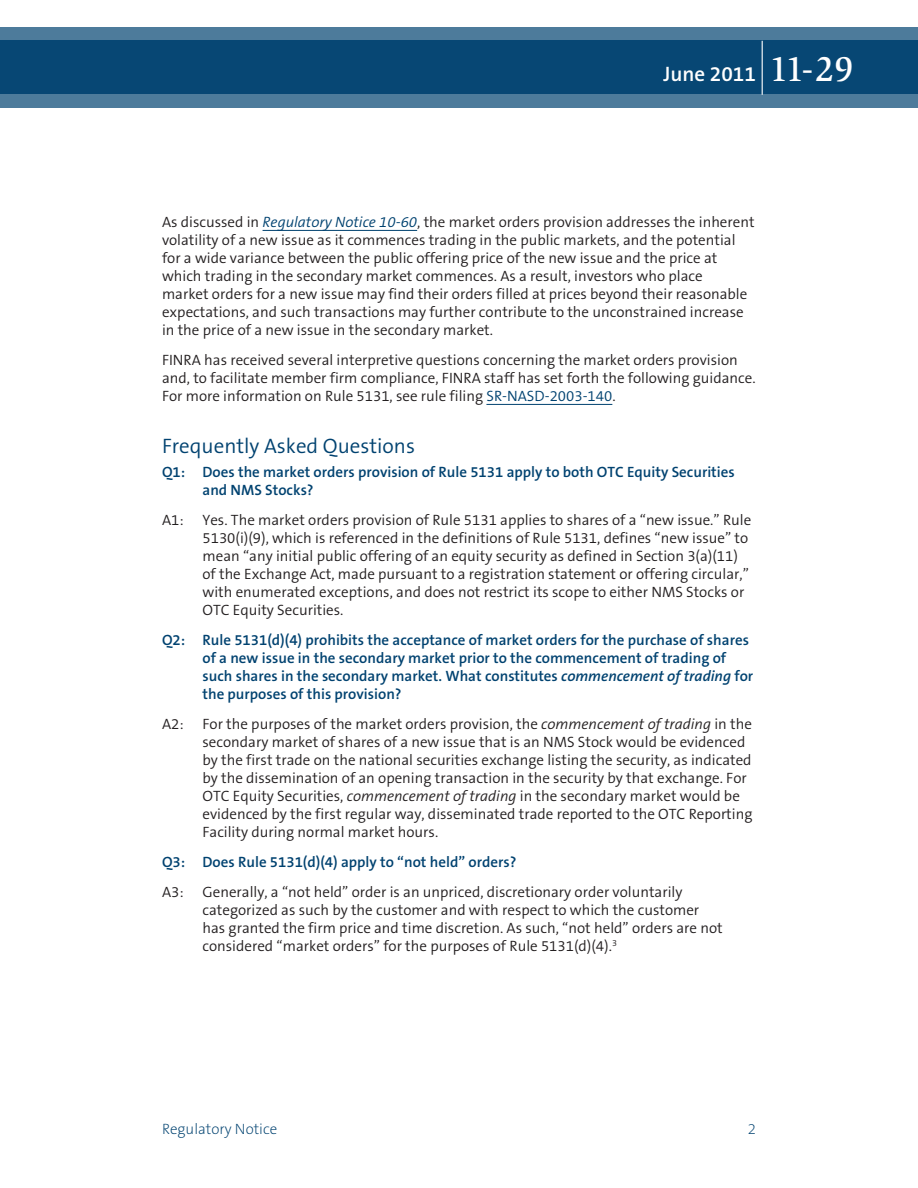
<style>
.page{position:relative;width:918px;height:1188px;background:#fff}
.page>*{position:absolute;margin:0;border:0;box-sizing:border-box;transform-origin:0 0}
.t1{font:500 36px "Slimbach LT";color:#fff}
.text_head{font:300 21px "The Sans B4";color:#004270}
.t2{font:600 21px "The Sans B6";color:#fff}
.q_a_answer{font:300 15px/18px "The Sans B4";color:#231f20}
.text{font:300 15px/18px "The Sans B4";color:#231f20}
.q_a_question{font:600 15px/18px "The Sans B6";color:#004270}
.t3{font:200 15px "The Sans B2";color:#004270}
.s1{font-style:italic;color:#004270}
.s2{color:#004270}
.s3{font-style:italic}
</style>
<div class="page">
<svg style="left:0;top:27px;width:917px;height:81px;background:#1e5881"></svg>
<hr style="left:762px;top:41px;width:1px;height:54px;background:#fff">
<hr style="left:917px;top:972px;width:1px;height:81px;background:#004270">
<hr style="left:917px;top:27px;width:1px;height:81px;background:#004270">
<hr style="left:263px;top:230px;width:154px;height:1px;background:#004270">
<hr style="left:486px;top:404px;width:126px;height:1px;background:#004270">
<p class="t2" style="left:663px;top:62px;width:94px">June 2011</p>
<p class="t1" style="left:770px;top:47px;width:86px">11-29</p>
<p class="text" style="left:162px;top:213px;width:594px">As discussed in <span class="s1">Regulatory Notice 10-60</span>, the market orders provision addresses the inherent volatility of a new issue as it commences trading in the public markets, and the potential for a wide variance between the public offering price of the new issue and the price at which trading in the secondary market commences. As a result, investors who place<br>market orders for a new issue may find their orders filled at prices beyond their reasonable expectations, and such transactions may further contribute to the unconstrained increase in the price of a new issue in the secondary market.</p>
<p class="text" style="left:162px;top:351px;width:595px">FINRA has received several interpretive questions concerning the market orders provision and, to facilitate member firm compliance, FINRA staff has set forth the following guidance.<br>For more information on Rule 5131, see rule filing <span class="s2">SR-NASD-2003-140</span>.</p>
<p class="text_head" style="left:162px;top:435px;width:255px">Frequently Asked Questions</p>
<p class="q_a_question" style="left:202px;top:464px;width:534px;text-indent:-40px">Q1: Does the market orders provision of Rule 5131 apply to both OTC Equity Securities and NMS Stocks?</p>
<p class="q_a_answer" style="left:162px;top:512px;width:23px">A1:</p>
<p class="q_a_answer" style="left:202px;top:512px;width:550px">Yes. The market orders provision of Rule 5131 applies to shares of a “new issue.” Rule 5130(i)(9), which is referenced in the definitions of Rule 5131, defines “new issue” to mean “any initial public offering of an equity security as defined in Section 3(a)(11) of the Exchange Act, made pursuant to a registration statement or offering circular,” with enumerated exceptions, and does not restrict its scope to either NMS Stocks or OTC Equity Securities.</p>
<p class="q_a_question" style="left:202px;top:632px;width:552px;text-indent:-40px">Q2: Rule 5131(d)(4) prohibits the acceptance of market orders for the purchase of shares of a new issue in the secondary market prior to the commencement of trading of such shares in the secondary market. What constitutes <span class="s3">commencement of trading</span> for the purposes of this provision?</p>
<p class="q_a_answer" style="left:162px;top:716px;width:23px">A2:</p>
<p class="q_a_answer" style="left:202px;top:716px;width:551px">For the purposes of the market orders provision, the <span class="s3">commencement of trading</span> in the secondary market of shares of a new issue that is an NMS Stock would be evidenced by the first trade on the national securities exchange listing the security, as indicated by the dissemination of an opening transaction in the security by that exchange. For OTC Equity Securities, <span class="s3">commencement of trading</span> in the secondary market would be evidenced by the first regular way, disseminated trade reported to the OTC Reporting Facility during normal market hours.</p>
<p class="q_a_question" style="left:162px;top:854px;width:356px">Q3: Does Rule 5131(d)(4) apply to “not held” orders?</p>
<p class="q_a_answer" style="left:162px;top:884px;width:23px">A3:</p>
<p class="q_a_answer" style="left:202px;top:884px;width:522px">Generally, a “not held” order is an unpriced, discretionary order voluntarily categorized as such by the customer and with respect to which the customer has granted the firm price and time discretion. As such, “not held” orders are not considered “market orders” for the purposes of Rule 5131(d)(4).<sup>3</sup></p>
<p class="t3" style="left:162px;top:1121px;width:117px">Regulatory Notice</p>
<p class="t3" style="left:748px;top:1121px;width:10px">2</p>
</div>
